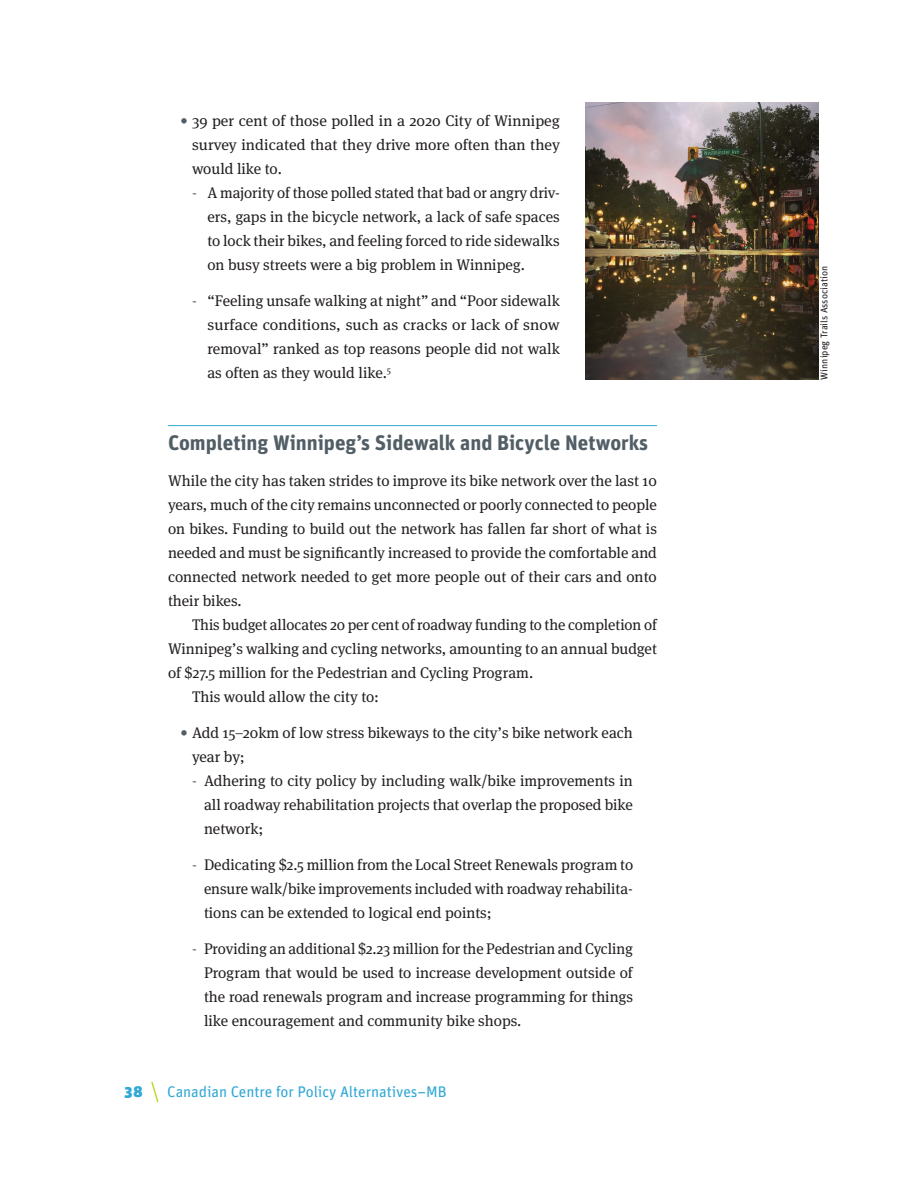
<style>
.page{position:relative;width:918px;height:1188px;background:#fff}
.page>*{position:absolute;margin:0;border:0;box-sizing:border-box;transform-origin:0 0}
.Subhead{font:700 21px "Unit Pro";color:#525e65}
.Body_text__no_indent{font:15.3px/24px "Meta Serif OT";color:#231f20;text-align:justify}
.Body_text{font:15.3px/24px "Meta Serif OT";color:#231f20;text-align:justify}
.t1{font:15.3px "Unit";letter-spacing:-.005em;color:#31a8d5}
.t2{font:900 15.3px "Unit";color:#31a8d5}
.Photo_credit{font:9.75px "Unit";color:#231f20}
.s1{color:#525e65}
</style>
<div class="page">
<svg style="left:151px;top:1081px;width:8px;height:22px"></svg>
<hr style="left:168px;top:425px;width:489px;height:1px;background:#31a8d5">
<img style="left:585px;top:102px;width:234px;height:278px">
<p class="Body_text__no_indent" style="left:192px;top:109px;width:369px;text-indent:-12px"><span class="s1">•</span> 39 per cent of those polled in a 2020 City of Winnipeg survey indicated that they drive more often than they would like to.</p>
<p class="Body_text__no_indent" style="left:207px;top:181px;width:354px;text-indent:-15px"><span class="s1">-</span> A majority of those polled stated that bad or angry driv&shy;ers, gaps in the bicycle network, a lack of safe spaces to lock their bikes, and feeling forced to ride sidewalks on busy streets were a big problem in Winnipeg.</p>
<p class="Body_text__no_indent" style="left:207px;top:289px;width:354px;text-indent:-15px"><span class="s1">-</span> “Feeling unsafe walking at night” and “Poor sidewalk surface conditions, such as cracks or lack of snow removal” ranked as top reasons people did not walk as often as they would like.<sup>5</sup></p>
<p class="Subhead" style="left:168px;top:427px;width:482px">Completing Winnipeg’s Sidewalk and Bicycle Networks</p>
<p class="Body_text__no_indent" style="left:168px;top:469px;width:491px">While the city has taken strides to improve its bike network over the last 10 years, much of the city remains unconnected or poorly connected to people on bikes. Funding to build out the network has fallen far short of what is needed and must be significantly increased to provide the comfortable and connected network needed to get more people out of their cars and onto their bikes.</p>
<p class="Body_text" style="left:168px;top:613px;width:491px;text-indent:24px">This budget allocates 20 per cent of roadway funding to the completion of Winnipeg’s walking and cycling networks, amounting to an annual budget of $27.5 million for the Pedestrian and Cycling Program.</p>
<p class="Body_text" style="left:192px;top:685px;width:189px">This would allow the city to:</p>
<p class="Body_text__no_indent" style="left:192px;top:721px;width:442px;text-indent:-12px"><span class="s1">•</span> Add 15–20km of low stress bikeways to the city’s bike network each year by;</p>
<p class="Body_text__no_indent" style="left:204px;top:769px;width:431px;text-indent:-12px"><span class="s1">-</span> Adhering to city policy by including walk/bike improvements in all roadway rehabilitation projects that overlap the proposed bike network;</p>
<p class="Body_text__no_indent" style="left:204px;top:853px;width:431px;text-indent:-12px"><span class="s1">-</span> Dedicating $2.5 million from the Local Street Renewals program to ensure walk/bike improvements included with roadway rehabilita&shy;tions can be extended to logical end points;</p>
<p class="Body_text__no_indent" style="left:204px;top:937px;width:431px;text-indent:-12px"><span class="s1">-</span> Providing an additional $2.23 million for the Pedestrian and Cycling Program that would be used to increase development outside of the road renewals program and increase programming for things like encouragement and community bike shops.</p>
<p class="t2" style="left:125px;top:1082px;width:19px">38</p>
<p class="t1" style="left:167px;top:1083px;width:281px">Canadian Centre for Policy Alternatives–MB</p>
<p class="Photo_credit" style="left:818px;top:380px;width:115px;rotate:-90deg">Winnipeg Trails Association</p>
</div>
